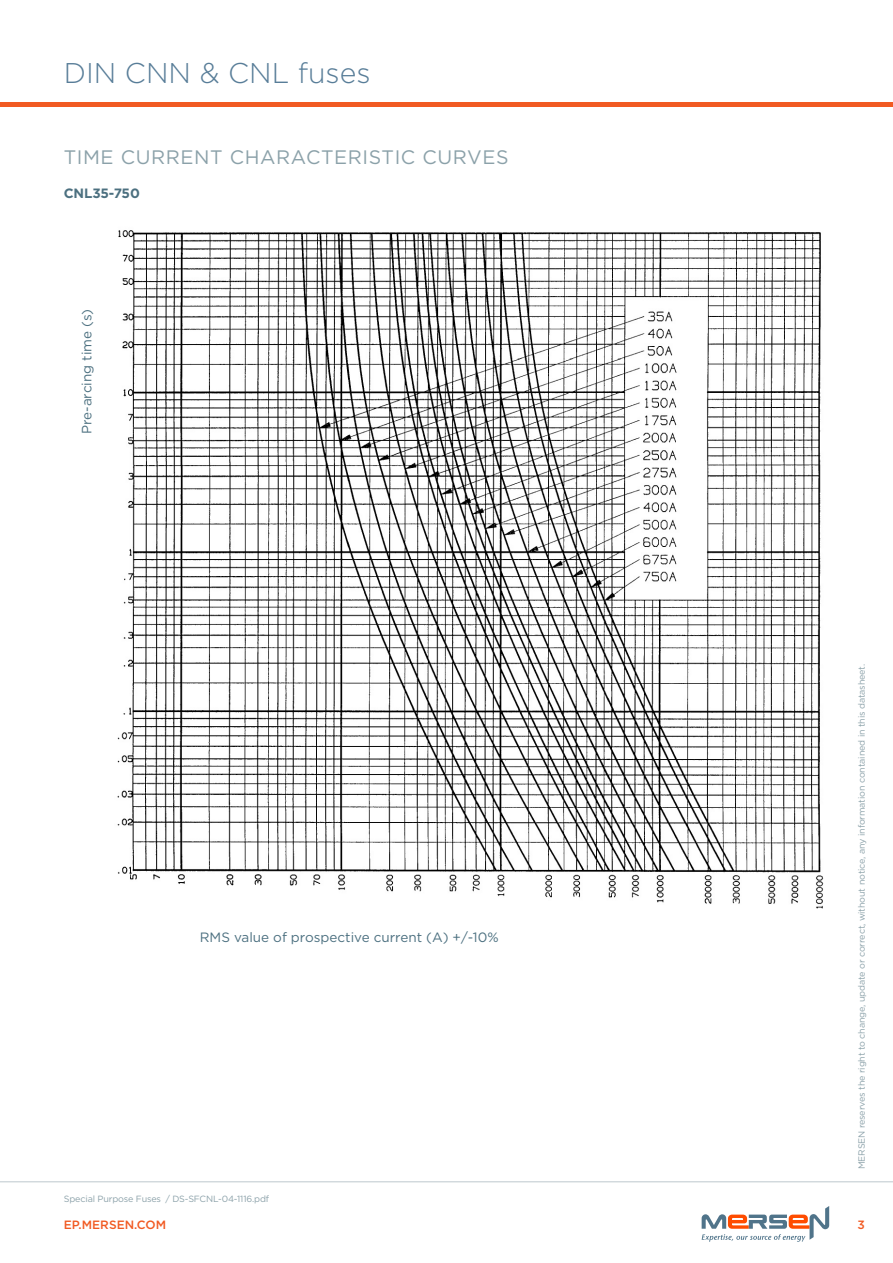
<style>
.page{position:relative;width:893px;height:1263px;background:#fff}
.page>*{position:absolute;margin:0;border:0;box-sizing:border-box;transform-origin:0 0}
.t1{font:300 28.5px "Gotham";color:#587d98}
.t2{font:19.5px "Gotham";letter-spacing:.03em;color:#8ba1a9}
.t3{font:13.5px "Gotham";color:#4c7080}
.t4{font:700 13.5px "Gotham";letter-spacing:-.01em;color:#4c7080}
.t5{font:500 12px "Gotham";color:#f15a22}
.t6{font:9px "Gotham";letter-spacing:-.015em;color:#8ba1a9}
</style>
<div class="page">
<hr style="left:0;top:102px;width:893px;height:4px;background:#f15a22">
<hr style="left:0;top:1181px;width:893px;height:1px;background:#bec8cd">
<img style="left:117px;top:230px;width:707px;height:679px">
<svg style="left:702px;top:1206px;width:127px;height:36px"></svg>
<h1 class="t1" style="left:64px;top:55px;width:308px">DIN CNN &amp; CNL fuses</h1>
<h2 class="t2" style="left:64px;top:145px;width:446px">TIME CURRENT CHARACTERISTIC CURVES</h2>
<h3 class="t4" style="left:64px;top:184px;width:78px">CNL35-750</h3>
<h3 class="t3" style="left:78px;top:434px;width:127px;rotate:-90deg">Pre-arcing time (s)</h3>
<h3 class="t3" style="left:200px;top:928px;width:300px">RMS value of prospective current (A) +/-10%</h3>
<p class="t6" style="left:856px;top:1169px;width:507px;rotate:-90deg">MERSEN reserves the right to change, update or correct, without notice, any information contained in this datasheet.</p>
<p class="t6" style="left:64px;top:1193px;width:207px">Special Purpose Fuses / DS-SFCNL-04-1116.pdf</p>
<h3 class="t5" style="left:64px;top:1217px;width:104px">EP.MERSEN.COM</h3>
<h3 class="t5" style="left:857px;top:1217px;width:9px">3</h3>
</div>
